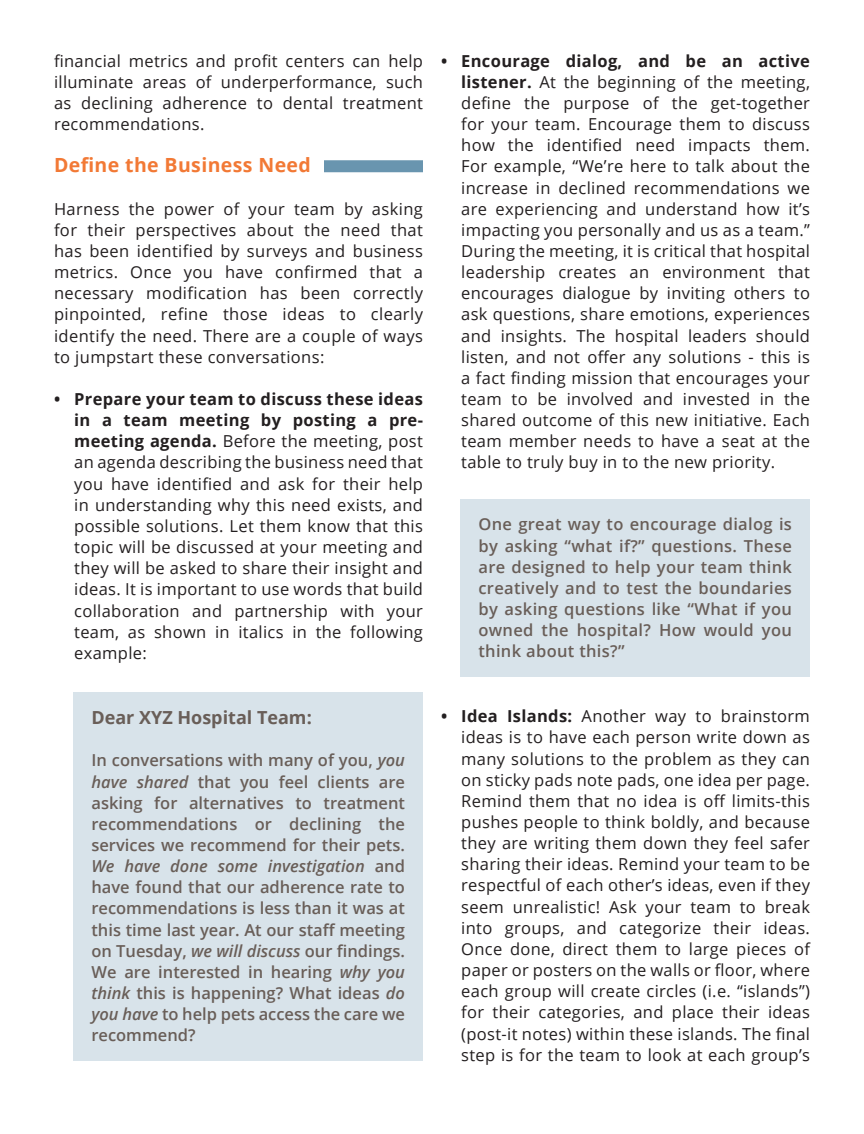
<style>
.page{position:relative;width:864px;height:1134px;background:#fff}
.page>*{position:absolute;margin:0;border:0;box-sizing:border-box;transform-origin:0 0}
.t1{font:700 19.5px "Open Sans";letter-spacing:.02em;color:#f27935}
.t2{font:700 18px "Open Sans";color:#695e58}
.t3{font:16.5px/21.1px "Open Sans";letter-spacing:.02em;color:#231f20;text-align:justify}
.t4{font:600 16.5px/21.1px "Open Sans";letter-spacing:.01em;color:#695e58;text-align:justify}
.s1{font-weight:700}
.s2{font-style:italic}
</style>
<div class="page">
<div style="left:324px;top:160px;width:99px;height:12px;background:#6995af"></div>
<div style="left:73px;top:692px;width:350px;height:369px;background:#d8e3ea"></div>
<div style="left:460px;top:500px;width:350px;height:177px;background:#d8e3ea"></div>
<p class="t3" style="left:54px;top:50px;width:371px">financial metrics and profit centers can help illuminate areas of underperformance, such as declining adherence to dental treatment recommendations.</p>
<p class="t1" style="left:54px;top:152px;width:258px">Define the Business Need</p>
<p class="t3" style="left:54px;top:198px;width:371px">Harness the power of your team by asking for their perspectives about the need that has been identified by surveys and business metrics. Once you have confirmed that a necessary modification has been correctly pinpointed, refine those ideas to clearly identify the need. There are a couple of ways to jumpstart these conversations:</p>
<p class="t3" style="left:74px;top:388px;width:350px;text-indent:-20px"><span class="s1">• Prepare your team to discuss these ideas in a team meeting by posting a pre&shy;meeting agenda.</span> Before the meeting, post an agenda describing the business need that you have identified and ask for their help in understanding why this need exists, and possible solutions. Let them know that this topic will be discussed at your meeting and they will be asked to share their insight and ideas. It is important to use words that build collaboration and partnership with your team, as shown in italics in the following example:</p>
<p class="t3" style="left:461px;top:50px;width:350px;text-indent:-20px"><span class="s1">• Encourage dialog, and be an active listener.</span> At the beginning of the meeting, define the purpose of the get-together for your team. Encourage them to discuss how the identified need impacts them.<br>For example, “We’re here to talk about the increase in declined recommendations we are experiencing and understand how it’s impacting you personally and us as a team.” During the meeting, it is critical that hospital leadership creates an environment that encourages dialogue by inviting others to ask questions, share emotions, experiences and insights. The hospital leaders should listen, and not offer any solutions - this is a fact finding mission that encourages your team to be involved and invested in the shared outcome of this new initiative. Each team member needs to have a seat at the table to truly buy in to the new priority.</p>
<p class="t4" style="left:478px;top:513px;width:315px">One great way to encourage dialog is by asking “what if?” questions. These are designed to help your team think creatively and to test the boundaries by asking questions like “What if you owned the hospital? How would you think about this?”</p>
<p class="t2" style="left:91px;top:705px;width:222px">Dear XYZ Hospital Team:</p>
<p class="t4" style="left:91px;top:749px;width:315px">In conversations with many of you, <span class="s2">you have shared</span> that you feel clients are asking for alternatives to treatment recommendations or declining the services we recommend for their pets.<br><span class="s2">We have done some investigation</span> and have found that our adherence rate to recommendations is less than it was at this time last year. At our staff meeting on Tuesday, <span class="s2">we will discuss</span> our findings.<br>We are interested in hearing <span class="s2">why you think</span> this is happening? What ideas <span class="s2">do you have</span> to help pets access the care we recommend?</p>
<p class="t3" style="left:461px;top:705px;width:350px;text-indent:-20px"><span class="s1">• Idea Islands:</span> Another way to brainstorm ideas is to have each person write down as many solutions to the problem as they can on sticky pads note pads, one idea per page.<br>Remind them that no idea is off limits-this pushes people to think boldly, and because they are writing them down they feel safer sharing their ideas. Remind your team to be respectful of each other’s ideas, even if they seem unrealistic! Ask your team to break into groups, and categorize their ideas.<br>Once done, direct them to large pieces of paper or posters on the walls or floor, where each group will create circles (i.e. “islands”) for their categories, and place their ideas (post-it notes) within these islands. The final step is for the team to look at each group’s</p>
</div>
